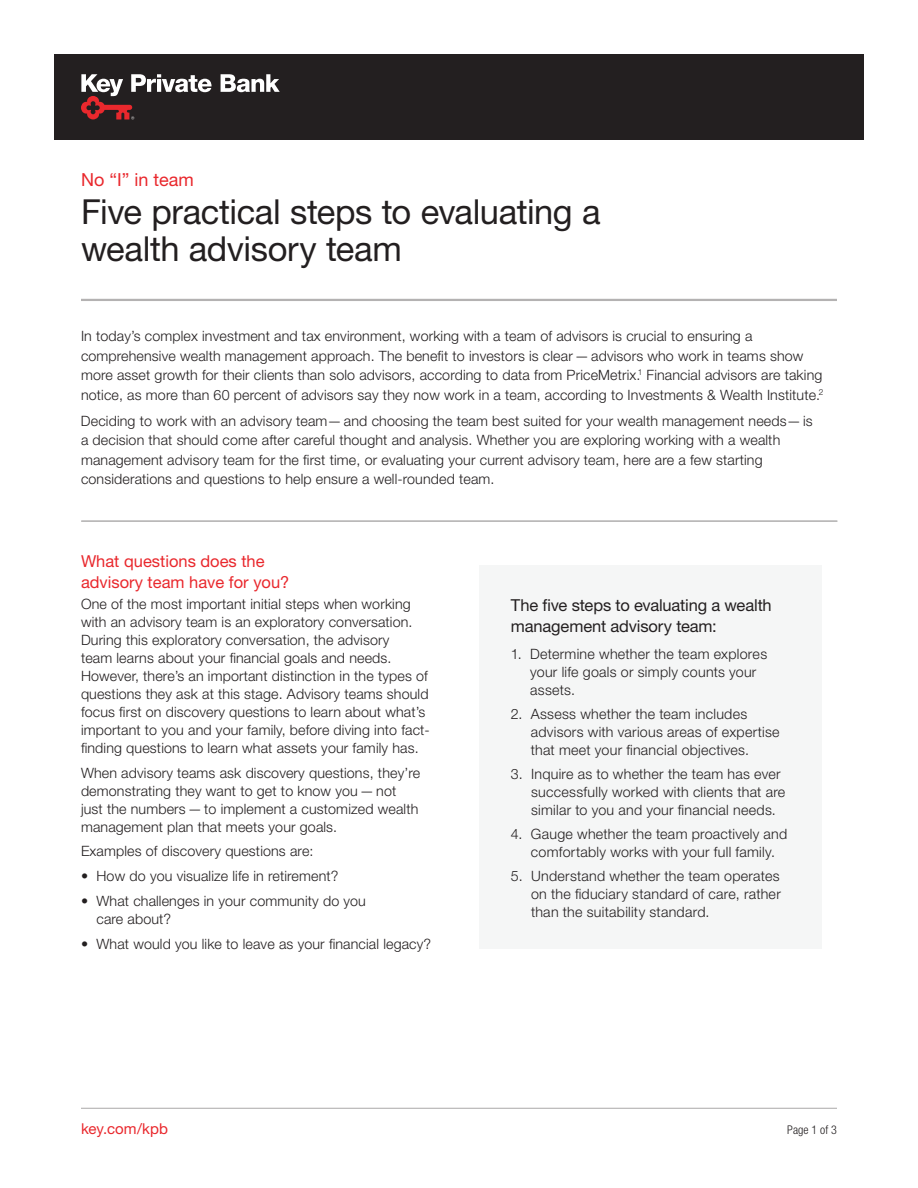
<style>
.page{position:relative;width:918px;height:1188px;background:#fff}
.page>*{position:absolute;margin:0;border:0;box-sizing:border-box;transform-origin:0 0}
.t1{font:34.5px/37.5px "Helvetica Neue LT Std";letter-spacing:-.01em;color:#231f20}
.t2{font:18px "Helvetica Neue LT Std";color:#e9282d}
.t3{font:16.5px/21px "Helvetica Neue LT Std";letter-spacing:-.01em;color:#231f20}
.t4{font:16.5px/21px "Helvetica Neue LT Std";color:#e9282d}
.t5{font:15px "Helvetica Neue LT Std";letter-spacing:.005em;color:#e9282d}
.t6{font:300 14.25px/18px "Helvetica Neue LT Std";letter-spacing:.01em;color:#231f20}
.t7{font:300 condensed 12px "Helvetica Neue LT Std";letter-spacing:.005em;color:#231f20}
</style>
<div class="page">
<div style="left:54px;top:54px;width:810px;height:86px;background:#231f20"></div>
<svg style="left:221px;top:74px;width:59px;height:18px"></svg>
<svg style="left:81px;top:74px;width:131px;height:45px"></svg>
<hr style="left:81px;top:299px;width:756px;height:2px;background:#b4b2b2">
<hr style="left:82px;top:521px;width:756px;height:1px;background:#b4b2b2">
<hr style="left:81px;top:521px;width:756px;height:1px;background:#b4b2b2">
<hr style="left:81px;top:1108px;width:756px;height:1px;background:#b4b2b2">
<div style="left:479px;top:565px;width:343px;height:384px;background:#f5f6f6"></div>
<p class="t2" style="left:81px;top:169px;width:114px">No “I” in team</p>
<h1 class="t1" style="left:81px;top:192px;width:521px">Five practical steps to evaluating a wealth advisory team</h1>
<p class="t6" style="left:81px;top:326px;width:744px;line-height:19.5px">In today’s complex investment and tax environment, working with a team of advisors is crucial to ensuring a comprehensive wealth management approach. The benefit to investors is clear—advisors who work in teams show more asset growth for their clients than solo advisors, according to data from PriceMetrix.<sup>1</sup> Financial advisors are taking notice, as more than 60 percent of advisors say they now work in a team, according to Investments &amp; Wealth Institute.<sup>2</sup></p>
<p class="t6" style="left:81px;top:411px;width:733px;line-height:19.5px">Deciding to work with an advisory team—and choosing the team best suited for your wealth management needs—is a decision that should come after careful thought and analysis. Whether you are exploring working with a wealth management advisory team for the first time, or evaluating your current advisory team, here are a few starting considerations and questions to help ensure a well-rounded team.</p>
<p class="t4" style="left:81px;top:550px;width:210px">What questions does the advisory team have for you?</p>
<p class="t6" style="left:81px;top:595px;width:350px">One of the most important initial steps when working with an advisory team is an exploratory conversation.<br>During this exploratory conversation, the advisory<br>team learns about your financial goals and needs.<br>However, there’s an important distinction in the types of questions they ask at this stage. Advisory teams should focus first on discovery questions to learn about what’s important to you and your family, before diving into fact&shy;finding questions to learn what assets your family has.</p>
<p class="t6" style="left:81px;top:763px;width:341px">When advisory teams ask discovery questions, they’re demonstrating they want to get to know you—not just the numbers—to implement a customized wealth management plan that meets your goals.</p>
<p class="t6" style="left:81px;top:842px;width:234px">Examples of discovery questions are:</p>
<p class="t6" style="left:81px;top:867px;width:259px">• How do you visualize life in retirement?</p>
<p class="t6" style="left:96px;top:892px;width:271px;text-indent:-15px">• What challenges in your community do you care about?</p>
<p class="t6" style="left:81px;top:934px;width:352px">• What would you like to leave as your financial legacy?</p>
<p class="t3" style="left:511px;top:594px;width:262px">The five steps to evaluating a wealth management advisory team:</p>
<p class="t6" style="left:530px;top:645px;width:238px;text-indent:-19px">1. Determine whether the team explores your life goals or simply counts your assets.</p>
<p class="t6" style="left:531px;top:705px;width:250px;text-indent:-20px">2. Assess whether the team includes advisors with various areas of expertise that meet your financial objectives.</p>
<p class="t6" style="left:531px;top:765px;width:256px;text-indent:-20px">3. Inquire as to whether the team has ever successfully worked with clients that are similar to you and your financial needs.</p>
<p class="t6" style="left:511px;top:825px;width:278px;text-align:center">4. Gauge whether the team proactively and comfortably works with your full family.</p>
<p class="t6" style="left:531px;top:867px;width:251px;text-align:justify;text-indent:-20px">5. Understand whether the team operates on the fiduciary standard of care, rather than the suitability standard.</p>
<p class="t5" style="left:81px;top:1120px;width:89px">key.com/kpb</p>
<p class="t7" style="left:787px;top:1123px;width:51px">Page 1 of 3</p>
</div>
